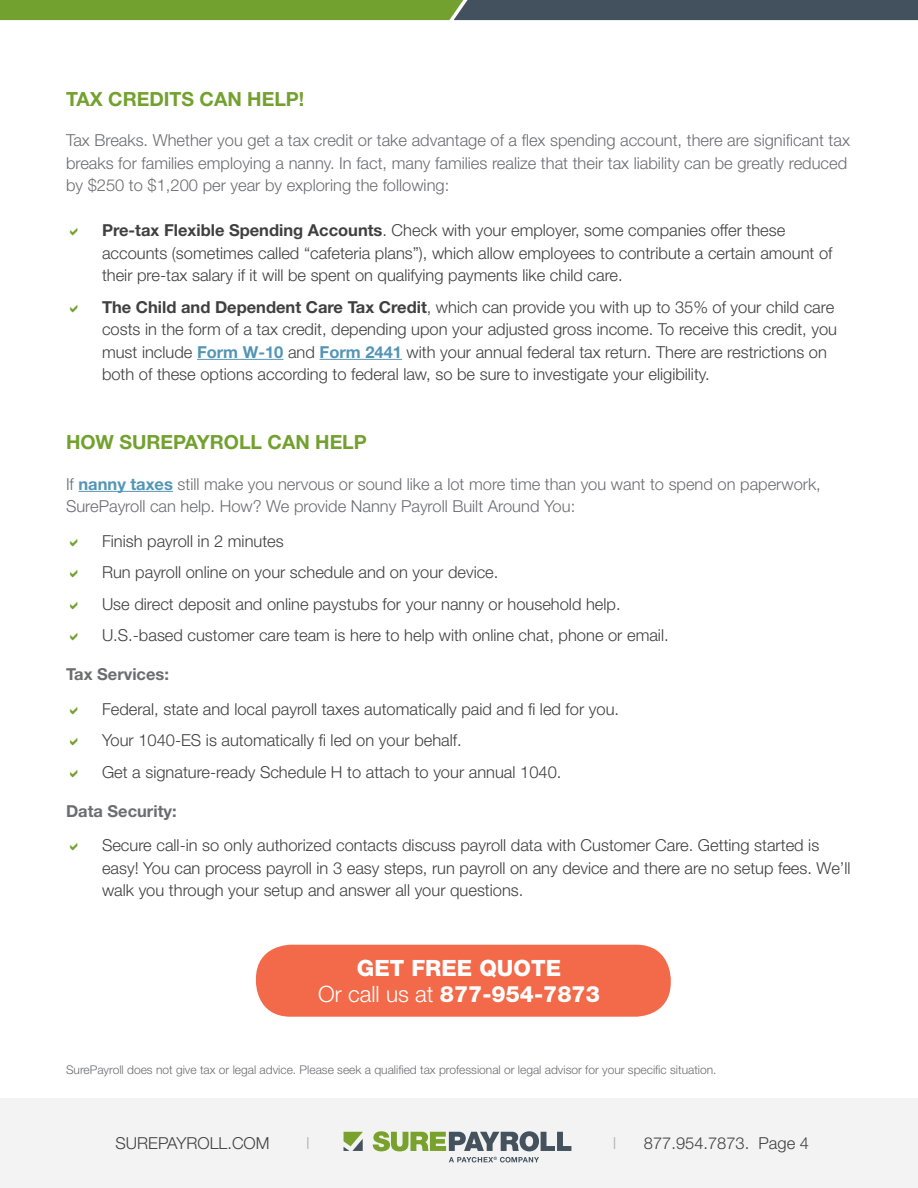
<style>
.page{position:relative;width:918px;height:1188px;background:#fff}
.page>*{position:absolute;margin:0;border:0;box-sizing:border-box;transform-origin:0 0}
.t1{font:800 22.5px/25.5px "Helvetica Neue LT Std";color:#fff;text-align:center}
.t2{font:700 19.5px "Helvetica Neue LT Std";color:#73a12f}
.t3{font:300 16.5px/22.5px "Helvetica Neue LT Std";color:#404040}
.t4{font:300 16.5px/22.5px "Helvetica Neue LT Std";color:#6c6d70}
.t5{font:700 16.5px "Helvetica Neue LT Std";color:#6c6d70}
.t6{font:300 16.5px "Helvetica Neue LT Std";color:#b3b3b3}
.t7{font:300 12px "Helvetica Neue LT Std";color:#6c6d70}
.s1{font-weight:700}
.s2{font-weight:700;color:#5495b5}
.s3{font-weight:300}
</style>
<div class="page">
<svg style="left:0;top:0;width:918px;height:20px;background:#5b7947"></svg>
<div style="left:0;top:1098px;width:918px;height:90px;background:#f3f3f3"></div>
<svg style="left:373px;top:1131px;width:198px;height:20px"></svg>
<svg style="left:344px;top:1132px;width:19px;height:19px"></svg>
<svg style="left:449px;top:1157px;width:90px;height:5px"></svg>
<div style="left:256px;top:945px;width:415px;height:72px;background:#f26a49;border-radius:34px"></div>
<hr style="left:197px;top:359px;width:86px;height:1px;background:#5495b5">
<hr style="left:320px;top:359px;width:82px;height:1px;background:#5495b5">
<hr style="left:79px;top:491px;width:94px;height:1px;background:#5495b5">
<p class="t2" style="left:66px;top:87px;width:240px">TAX CREDITS CAN HELP!</p>
<p class="t4" style="left:66px;top:129px;width:786px">Tax Breaks. Whether you get a tax credit or take advantage of a flex spending account, there are significant tax breaks for families employing a nanny. In fact, many families realize that their tax liability can be greatly reduced by $250 to $1,200 per year by exploring the following:</p>
<p class="t3" style="left:102px;top:219px;width:732px"><span class="s1">Pre-tax Flexible Spending Accounts</span>. Check with your employer, some companies offer these accounts (sometimes called “cafeteria plans”), which allow employees to contribute a certain amount of their pre-tax salary if it will be spent on qualifying payments like child care.</p>
<p class="t3" style="left:102px;top:295px;width:737px"><span class="s1">The Child and Dependent Care Tax Credit</span>, which can provide you with up to 35% of your child care costs in the form of a tax credit, depending upon your adjusted gross income. To receive this credit, you must include <span class="s2">Form W-10</span> and <span class="s2">Form 2441</span> with your annual federal tax return. There are restrictions on both of these options according to federal law, so be sure to investigate your eligibility.</p>
<p class="t2" style="left:66px;top:430px;width:302px">HOW SUREPAYROLL CAN HELP</p>
<p class="t4" style="left:66px;top:472px;width:756px">If <span class="s2">nanny taxes</span> still make you nervous or sound like a lot more time than you want to spend on paperwork,<br>SurePayroll can help. How? We provide Nanny Payroll Built Around You:</p>
<p class="t3" style="left:102px;top:525px;width:568px;line-height:31.5px">Finish payroll in 2 minutes<br>Run payroll online on your schedule and on your device.<br>Use direct deposit and online paystubs for your nanny or household help.<br>U.S.-based customer care team is here to help with online chat, phone or email.</p>
<p class="t5" style="left:66px;top:664px;width:104px">Tax Services:</p>
<p class="t3" style="left:102px;top:693px;width:519px;line-height:31.5px">Federal, state and local payroll taxes automatically paid and fi led for you.<br>Your 1040-ES is automatically fi led on your behalf.<br>Get a signature-ready Schedule H to attach to your annual 1040.</p>
<p class="t5" style="left:66px;top:801px;width:112px">Data Security:</p>
<p class="t3" style="left:102px;top:834px;width:750px">Secure call-in so only authorized contacts discuss payroll data with Customer Care. Getting started is easy! You can process payroll in 3 easy steps, run payroll on any device and there are no setup fees. We’ll walk you through your setup and answer all your questions.</p>
<h1 class="t1" style="left:318px;top:955px;width:283px">GET FREE QUOTE<br><span class="s3">Or call us at</span> 877-954-7873</h1>
<p class="t7" style="left:66px;top:1063px;width:652px">SurePayroll does not give tax or legal advice. Please seek a qualified tax professional or legal advisor for your specific situation.</p>
<p class="t3" style="left:116px;top:1131px;width:156px">SUREPAYROLL.COM</p>
<p class="t6" style="left:306px;top:1133px;width:5px">I</p>
<p class="t6" style="left:613px;top:1133px;width:5px">I</p>
<p class="t3" style="left:644px;top:1131px;width:167px">877.954.7873. Page 4</p>
</div>
